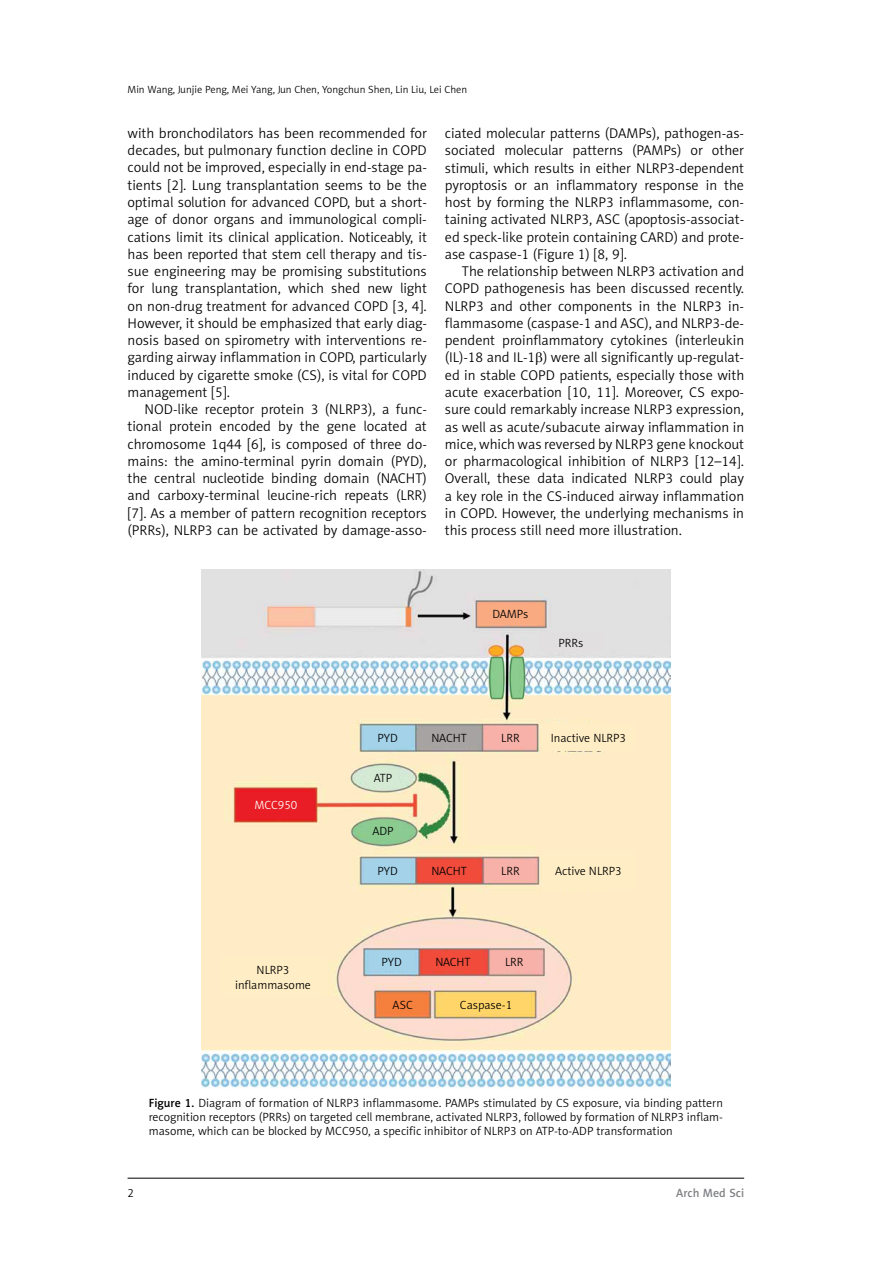
<style>
.page{position:relative;width:893px;height:1263px;background:#fff}
.page>*{position:absolute;margin:0;border:0;box-sizing:border-box;transform-origin:0 0}
.t1{font:14.25px/17.2px "Naomi Sans EFN Light";color:#000;text-align:justify}
.t2{font:12px/14.4px "Naomi Sans EFN Light";color:#000;text-align:justify}
.t3{font:12px "Naomi Sans EFN Medium";color:#808285}
.t4{font:12px "Naomi Sans EFN Light";color:#fff}
.t5{font:10.5px "Naomi Sans EFN Light";color:#000}
.s1{font-family:"Naomi Sans EFN Medium"}
</style>
<div class="page">
<hr style="left:128px;top:1178px;width:616px;height:1px;background:#000">
<img style="left:201px;top:569px;width:469px;height:519px">
<div style="left:479px;top:604px;width:63px;height:20px;background:#f9aa81"></div>
<div style="left:539px;top:632px;width:64px;height:20px;background:#e1dfdf"></div>
<div style="left:365px;top:727px;width:46px;height:20px;background:#a3d2e9"></div>
<div style="left:365px;top:860px;width:46px;height:20px;background:#a3d2e9"></div>
<div style="left:369px;top:951px;width:46px;height:20px;background:#a3d2e9"></div>
<div style="left:380px;top:994px;width:46px;height:20px;background:#f5803e"></div>
<div style="left:487px;top:727px;width:46px;height:20px;background:#f8b1a8"></div>
<div style="left:487px;top:860px;width:46px;height:20px;background:#f8b1a8"></div>
<div style="left:491px;top:951px;width:46px;height:20px;background:#f8b1a8"></div>
<div style="left:419px;top:727px;width:60px;height:20px;background:#a7a3a3"></div>
<div style="left:419px;top:860px;width:60px;height:20px;background:#f04b3b"></div>
<div style="left:423px;top:951px;width:60px;height:20px;background:#f04b3b"></div>
<div style="left:542px;top:723px;width:93px;height:28px;background:#ffeec5"></div>
<div style="left:542px;top:850px;width:93px;height:40px;background:#ffeec5"></div>
<div style="left:367px;top:769px;width:32px;height:18px;background:#d4ead3"></div>
<div style="left:367px;top:822px;width:32px;height:18px;background:#8bcb90"></div>
<div style="left:238px;top:792px;width:76px;height:26px;background:#e81d25"></div>
<div style="left:442px;top:994px;width:88px;height:20px;background:#ffd468"></div>
<div style="left:220px;top:955px;width:106px;height:43px;background:#ffeec5"></div>
<p class="t5" style="left:128px;top:83px;width:341px">Min Wang, Junjie Peng, Mei Yang, Jun Chen, Yongchun Shen, Lin Liu, Lei Chen</p>
<p class="t1" style="left:128px;top:124px;width:301px">with bronchodilators has been recommended for decades, but pulmonary function decline in COPD could not be improved, especially in end-stage pa&shy;tients [2]. Lung transplantation seems to be the optimal solution for advanced COPD, but a short&shy;age of donor organs and immunological compli&shy;cations limit its clinical application. Noticeably, it has been reported that stem cell therapy and tis&shy;sue engineering may be promising substitutions for lung transplantation, which shed new light on non-drug treatment for advanced COPD [3, 4].<br>However, it should be emphasized that early diag&shy;nosis based on spirometry with interventions re&shy;garding airway inflammation in COPD, particularly induced by cigarette smoke (CS), is vital for COPD management [5].</p>
<p class="t1" style="left:128px;top:401px;width:301px;text-indent:17px">NOD-like receptor protein 3 (NLRP3), a func&shy;tional protein encoded by the gene located at chromosome 1q44 [6], is composed of three do&shy;mains: the amino-terminal pyrin domain (PYD), the central nucleotide binding domain (NACHT) and carboxy-terminal leucine-rich repeats (LRR) [7]. As a member of pattern recognition receptors (PRRs), NLRP3 can be activated by damage-asso-</p>
<p class="t1" style="left:445px;top:125px;width:301px">ciated molecular patterns (DAMPs), pathogen-as&shy;sociated molecular patterns (PAMPs) or other stimuli, which results in either NLRP3-dependent pyroptosis or an inflammatory response in the host by forming the NLRP3 inflammasome, con&shy;taining activated NLRP3, ASC (apoptosis-associat&shy;ed speck-like protein containing CARD) and prote&shy;ase caspase-1 (Figure 1) [8, 9].</p>
<p class="t1" style="left:445px;top:263px;width:301px;text-indent:17px">The relationship between NLRP3 activation and COPD pathogenesis has been discussed recently.<br>NLRP3 and other components in the NLRP3 in&shy;flammasome (caspase-1 and ASC), and NLRP3-de&shy;pendent proinflammatory cytokines (interleukin (IL)-18 and IL-1 ) were all significantly up-regulat&shy;ed in stable COPD patients, especially those with acute exacerbation [10, 11]. Moreover, CS expo&shy;sure could remarkably increase NLRP3 expression, as well as acute/subacute airway inflammation in mice, which was reversed by NLRP3 gene knockout or pharmacological inhibition of NLRP3 [12–14].<br>Overall, these data indicated NLRP3 could play a key role in the CS-induced airway inflammation in COPD. However, the underlying mechanisms in this process still need more illustration.</p>
<p class="t2" style="left:492px;top:607px;width:37px">DAMPs</p>
<p class="t2" style="left:558px;top:635px;width:26px">PRRs</p>
<p class="t4" style="left:254px;top:798px;width:45px">MCC950</p>
<p class="t2" style="left:235px;top:962px;width:77px;line-height:15px;text-align:center">NLRP3 inflammasome</p>
<p class="t2" style="left:378px;top:730px;width:22px">PYD</p>
<p class="t2" style="left:374px;top:771px;width:20px">ATP</p>
<p class="t2" style="left:372px;top:824px;width:23px">ADP</p>
<p class="t2" style="left:378px;top:863px;width:22px">PYD</p>
<p class="t2" style="left:432px;top:730px;width:37px">NACHT</p>
<p class="t2" style="left:432px;top:863px;width:37px">NACHT</p>
<p class="t2" style="left:501px;top:730px;width:20px">LRR</p>
<p class="t2" style="left:551px;top:730px;width:77px">Inactive NLRP3</p>
<p class="t2" style="left:501px;top:863px;width:20px">LRR</p>
<p class="t2" style="left:555px;top:863px;width:68px">Active NLRP3</p>
<p class="t2" style="left:381px;top:954px;width:22px">PYD</p>
<p class="t2" style="left:393px;top:997px;width:22px">ASC</p>
<p class="t2" style="left:435px;top:954px;width:37px">NACHT</p>
<p class="t2" style="left:505px;top:954px;width:20px">LRR</p>
<p class="t2" style="left:460px;top:997px;width:54px">Caspase-1</p>
<p class="t2" style="left:149px;top:1095px;width:576px"><span class="s1">Figure 1.</span> Diagram of formation of NLRP3 inflammasome. PAMPs stimulated by CS exposure, via binding pattern recognition receptors (PRRs) on targeted cell membrane, activated NLRP3, followed by formation of NLRP3 inflam&shy;masome, which can be blocked by MCC950, a specific inhibitor of NLRP3 on ATP-to-ADP transformation</p>
<p class="t2" style="left:128px;top:1186px;width:8px">2</p>
<p class="t3" style="left:676px;top:1186px;width:69px">Arch Med Sci</p>
</div>
